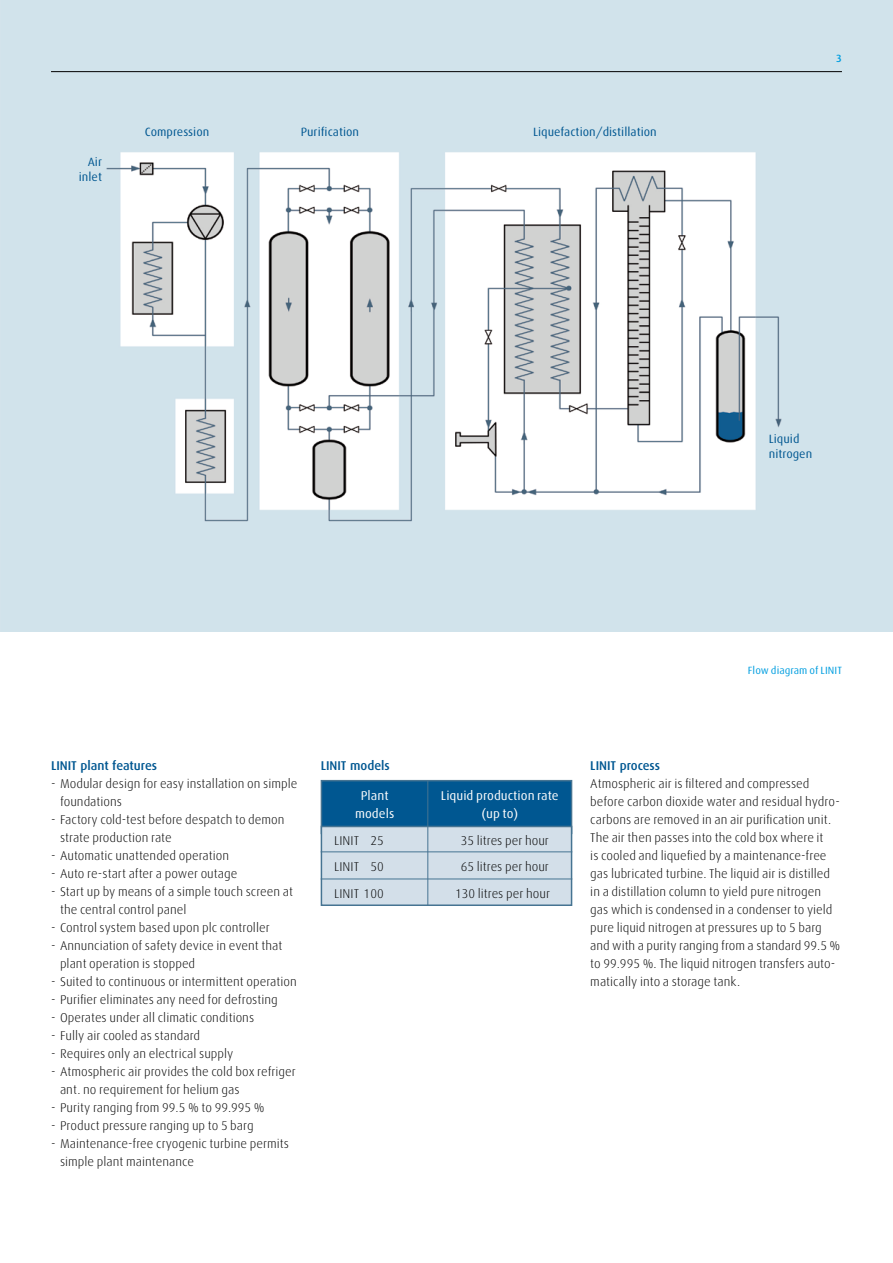
<style>
.page{position:relative;width:893px;height:1263px;background:#fff}
.page>*{position:absolute;margin:0;border:0;box-sizing:border-box;transform-origin:0 0}
.I-Copy{font:300 12.75px/18px "Linde Dax";color:#000}
.t1{font:500 12.75px "Linde Dax";color:#005791}
.I-Copy-2{font:12.75px "Linde Dax";color:#fff}
.I-Bildunterschrift_P{font:12px "Linde Dax";color:#005791}
.t2{font:10.5px "Linde Dax";color:#009ee0}
.t3{font:500 10.5px "Linde Dax";color:#009ee0}
</style>
<div class="page">
<img style="left:0;top:0;width:893px;height:631px">
<hr style="left:51px;top:71px;width:791px;height:1px;background:#000">
<div style="left:321px;top:780px;width:251px;height:54px;background:#005791;border:2px solid #467492"></div>
<div style="left:321px;top:826px;width:251px;height:80px;background:#d3dfe9;border:2px solid #467492"></div>
<hr style="left:428px;top:781px;width:1px;height:125px;background:#467492">
<hr style="left:321px;top:852px;width:251px;height:1px;background:#467492">
<hr style="left:321px;top:879px;width:251px;height:1px;background:#467492">
<p class="I-Bildunterschrift_P" style="left:88px;top:155px;width:16px">Air</p>
<p class="I-Bildunterschrift_P" style="left:79px;top:170px;width:25px">inlet</p>
<p class="I-Bildunterschrift_P" style="left:145px;top:126px;width:66px">Compression</p>
<p class="I-Bildunterschrift_P" style="left:301px;top:126px;width:60px">Purification</p>
<p class="I-Bildunterschrift_P" style="left:533px;top:126px;width:125px">Liquefaction/distillation</p>
<p class="t3" style="left:836px;top:53px;width:7px">3</p>
<p class="I-Bildunterschrift_P" style="left:769px;top:432px;width:32px">Liquid</p>
<p class="I-Bildunterschrift_P" style="left:769px;top:447px;width:45px">nitrogen</p>
<p class="t2" style="left:748px;top:664px;width:96px">Flow diagram of LINIT</p>
<p class="t1" style="left:51px;top:758px;width:108px">LINIT plant features</p>
<p class="t1" style="left:321px;top:758px;width:71px">LINIT models</p>
<p class="I-Copy" style="left:60px;top:775px;width:239px;text-indent:-9px">- Modular design for easy installation on simple foundations</p>
<p class="I-Copy" style="left:60px;top:811px;width:226px;text-indent:-9px">- Factory cold-test before despatch to demon strate production rate</p>
<p class="I-Copy" style="left:51px;top:847px;width:180px">- Automatic unattended operation</p>
<p class="I-Copy" style="left:51px;top:865px;width:188px">- Auto re-start after a power outage</p>
<p class="I-Copy" style="left:60px;top:883px;width:235px;text-indent:-9px">- Start up by means of a simple touch screen at the central control panel</p>
<p class="I-Copy" style="left:51px;top:919px;width:220px">- Control system based upon plc controller</p>
<p class="I-Copy" style="left:60px;top:937px;width:224px;text-indent:-9px">- Annunciation of safety device in event that plant operation is stopped</p>
<p class="I-Copy" style="left:51px;top:973px;width:247px">- Suited to continuous or intermittent operation</p>
<p class="I-Copy" style="left:51px;top:991px;width:228px">- Purifier eliminates any need for defrosting</p>
<p class="I-Copy" style="left:51px;top:1009px;width:205px">- Operates under all climatic conditions</p>
<p class="I-Copy" style="left:51px;top:1027px;width:151px">- Fully air cooled as standard</p>
<p class="I-Copy" style="left:51px;top:1045px;width:184px">- Requires only an electrical supply</p>
<p class="I-Copy" style="left:60px;top:1063px;width:237px;text-indent:-9px">- Atmospheric air provides the cold box refriger ant. no requirement for helium gas</p>
<p class="I-Copy" style="left:51px;top:1099px;width:215px">- Purity ranging from 99.5 % to 99.995 %</p>
<p class="I-Copy" style="left:51px;top:1117px;width:204px">- Product pressure ranging up to 5 barg</p>
<p class="I-Copy" style="left:60px;top:1135px;width:231px;text-indent:-9px">- Maintenance-free cryogenic turbine permits simple plant maintenance</p>
<p class="I-Copy-2" style="left:361px;top:789px;width:29px">Plant</p>
<p class="I-Copy-2" style="left:441px;top:789px;width:119px">Liquid production rate</p>
<p class="I-Copy-2" style="left:355px;top:807px;width:41px">models</p>
<p class="I-Copy-2" style="left:481px;top:807px;width:38px">(up to)</p>
<p class="I-Copy" style="left:334px;top:831px;width:51px">LINIT 25</p>
<p class="I-Copy" style="left:461px;top:831px;width:90px">35 litres per hour</p>
<p class="I-Copy" style="left:334px;top:858px;width:51px">LINIT 50</p>
<p class="I-Copy" style="left:461px;top:858px;width:90px">65 litres per hour</p>
<p class="I-Copy" style="left:334px;top:884px;width:51px">LINIT 100</p>
<p class="I-Copy" style="left:455px;top:884px;width:97px">130 litres per hour</p>
<p class="t1" style="left:590px;top:758px;width:71px">LINIT process</p>
<p class="I-Copy" style="left:590px;top:775px;width:252px">Atmospheric air is filtered and compressed before carbon dioxide water and residual hydro&shy;carbons are removed in an air purification unit.<br>The air then passes into the cold box where it<br>is cooled and liquefied by a maintenance-free gas lubricated turbine. The liquid air is distilled in a distillation column to yield pure nitrogen gas which is condensed in a condenser to yield pure liquid nitrogen at pressures up to 5 barg and with a purity ranging from a standard 99.5 % to 99.995 %. The liquid nitrogen transfers auto&shy;matically into a storage tank.</p>
</div>
